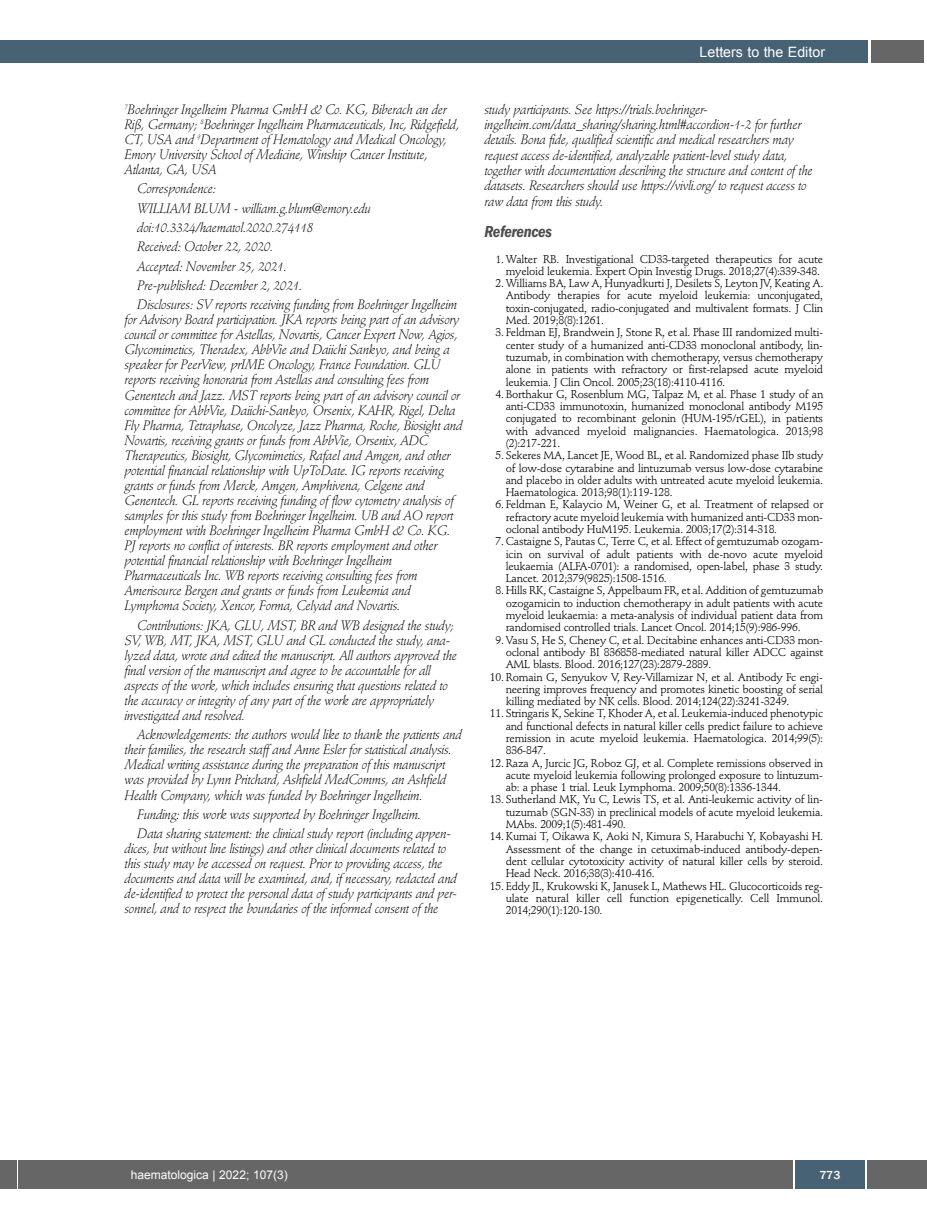
<style>
.page{position:relative;width:927px;height:1225px;background:#fff}
.page>*{position:absolute;margin:0;border:0;box-sizing:border-box;transform-origin:0 0}
.t1{font:italic 600 condensed 16.5px "Franklin Gothic";letter-spacing:-.02em;color:#4d4d4d}
.t2{font:14.25px "Arial";color:#fff}
.t3{font:italic 300 13.5px/15px "Stempel Schneidler";letter-spacing:-.02em;color:#000}
.t4{font:12px "Arial";color:#fff}
.t5{font:500 12px "Franklin Gothic";color:#fff}
.t6{font:11.25px/12.3px "Stempel Schneidler";letter-spacing:-.02em;color:#000;text-align:justify}
.s1{font-size:10.5px}
</style>
<div class="page">
<div style="left:19px;top:1160px;width:908px;height:28px;background:#666"></div>
<div style="left:871px;top:40px;width:52px;height:22px;background:#666"></div>
<div style="left:18px;top:40px;width:849px;height:22px;background:#466274"></div>
<div style="left:795px;top:1160px;width:70px;height:28px;background:#466274"></div>
<hr style="left:793px;top:1160px;width:2px;height:28px;background:#fff">
<hr style="left:865px;top:1160px;width:2px;height:28px;background:#fff">
<div style="left:0;top:1160px;width:17px;height:28px;background:#666"></div>
<div style="left:0;top:40px;width:19px;height:22px;background:#466274"></div>
<p class="t3" style="left:125px;top:103px;width:336px"><sup>7</sup>Boehringer Ingelheim Pharma GmbH &amp; Co. KG, Biberach an der Riß, Germany; <sup>8</sup>Boehringer Ingelheim Pharmaceuticals, Inc, Ridgefield, CT, USA and <sup>9</sup>Department of Hematology and Medical Oncology, Emory University School of Medicine, Winship Cancer Institute, Atlanta, GA, USA</p>
<p class="t3" style="left:137px;top:180px;width:321px;line-height:19.4px">Correspondence:<br>WILLIAM BLUM - william.g.blum@emory.edu doi:10.3324/haematol.2020.274118<br>Received: October 22, 2020.<br>Accepted: November 25, 2021.<br>Pre-published: December 2, 2021.<br>Disclosures: SV reports receiving funding from Boehringer Ingelheim</p>
<p class="t3" style="left:125px;top:313px;width:340px">for Advisory Board participation. JKA reports being part of an advisory council or committee for Astellas, Novartis, Cancer Expert Now, Agios, Glycomimetics, Theradex, AbbVie and Daiichi Sankyo, and being a speaker for PeerView, prIME Oncology, France Foundation. GLU reports receiving honoraria from Astellas and consulting fees from Genentech and Jazz. MST reports being part of an advisory council or committee for AbbVie, Daiichi-Sankyo, Orsenix, KAHR, Rigel, Delta Fly Pharma, Tetraphase, Oncolyze, Jazz Pharma, Roche, Biosight and Novartis, receiving grants or funds from AbbVie, Orsenix, ADC Therapeutics, Biosight, Glycomimetics, Rafael and Amgen, and other potential financial relationship with UpToDate. IG reports receiving grants or funds from Merck, Amgen, Amphivena, Celgene and Genentech. GL reports receiving funding of flow cytometry analysis of samples for this study from Boehringer Ingelheim. UB and AO report employment with Boehringer Ingelheim Pharma GmbH &amp; Co. KG.<br>PJ reports no conflict of interests. BR reports employment and other potential financial relationship with Boehringer Ingelheim Pharmaceuticals Inc. WB reports receiving consulting fees from Amerisource Bergen and grants or funds from Leukemia and Lymphoma Society, Xencor, Forma, Celyad and Novartis.</p>
<p class="t3" style="left:125px;top:619px;width:334px;text-indent:13px">Contributions: JKA, GLU, MST, BR and WB designed the study; SV, WB, MT, JKA, MST, GLU and GL conducted the study, ana&shy;lyzed data, wrote and edited the manuscript. All authors approved the final version of the manuscript and agree to be accountable for all aspects of the work, which includes ensuring that questions related to the accuracy or integrity of any part of the work are appropriately investigated and resolved.</p>
<p class="t3" style="left:125px;top:728px;width:339px;text-indent:13px">Acknowledgements: the authors would like to thank the patients and their families, the research staff and Anne Esler for statistical analysis.<br>Medical writing assistance during the preparation of this manuscript was provided by Lynn Pritchard, Ashfield MedComms, an Ashfield Health Company, which was funded by Boehringer Ingelheim.</p>
<p class="t3" style="left:137px;top:806px;width:315px;line-height:19.4px">Funding: this work was supported by Boehringer Ingelheim.<br>Data sharing statement: the clinical study report (including appen-</p>
<p class="t3" style="left:125px;top:842px;width:334px">dices, but without line listings) and other clinical documents related to this study may be accessed on request. Prior to providing access, the documents and data will be examined, and, if necessary, redacted and de-identified to protect the personal data of study participants and per&shy;sonnel, and to respect the boundaries of the informed consent of the</p>
<p class="t2" style="left:699px;top:44px;width:127px">Letters to the Editor</p>
<p class="t3" style="left:484px;top:103px;width:330px">study participants. See https://trials.boehringer&shy;ingelheim.com/data_sharing/sharing.html#accordion-1-2 for further details. Bona fide, qualified scientific and medical researchers may request access de-identified, analyzable patient-level study data, together with documentation describing the structure and content of the datasets. Researchers should use https://vivli.org/ to request access to raw data from this study.</p>
<p class="t1" style="left:484px;top:226px;width:69px">References</p>
<p class="t6" style="left:496px;top:254px;width:329px;text-align:right"><span class="s1">1</span>. Walter RB. Investigational CD33-targeted therapeutics for acute myeloid leukemia. Expert Opin Investig Drugs. 2018;27(4):339-348.</p>
<p class="t6" style="left:506px;top:278px;width:319px;text-indent:-10px">2. Williams BA, Law A, Hunyadkurti J, Desilets S, Leyton JV, Keating A.<br>Antibody therapies for acute myeloid leukemia: unconjugated, toxin-conjugated, radio-conjugated and multivalent formats. J Clin Med. 2019;8(8):1261.</p>
<p class="t6" style="left:506px;top:327px;width:319px;text-indent:-10px">3. Feldman EJ, Brandwein J, Stone R, et al. Phase III randomized multi&shy;center study of a humanized anti-CD33 monoclonal antibody, lin&shy;tuzumab, in combination with chemotherapy, versus chemotherapy alone in patients with refractory or first-relapsed acute myeloid leukemia. J Clin Oncol. 2005;23(18):4110-4116.</p>
<p class="t6" style="left:506px;top:389px;width:319px;text-indent:-10px">4. Borthakur G, Rosenblum MG, Talpaz M, et al. Phase 1 study of an anti-CD33 immunotoxin, humanized monoclonal antibody M195 conjugated to recombinant gelonin (HUM-195/rGEL), in patients with advanced myeloid malignancies. Haematologica. 2013;98 (2):217-221.</p>
<p class="t6" style="left:506px;top:450px;width:319px;text-indent:-10px">5. Sekeres MA, Lancet JE, Wood BL, et al. Randomized phase IIb study of low-dose cytarabine and lintuzumab versus low-dose cytarabine and placebo in older adults with untreated acute myeloid leukemia.<br>Haematologica. 2013;98(1):119-128.</p>
<p class="t6" style="left:506px;top:499px;width:319px;text-indent:-10px">6. Feldman E, Kalaycio M, Weiner G, et al. Treatment of relapsed or refractory acute myeloid leukemia with humanized anti-CD33 mon&shy;oclonal antibody HuM195. Leukemia. 2003;17(2):314-318.</p>
<p class="t6" style="left:506px;top:536px;width:319px;text-indent:-10px">7. Castaigne S, Pautas C, Terre C, et al. Effect of gemtuzumab ozogam&shy;icin on survival of adult patients with de-novo acute myeloid leukaemia (ALFA-0701): a randomised, open-label, phase 3 study.<br>Lancet. 2012;379(9825):1508-1516.</p>
<p class="t6" style="left:506px;top:585px;width:319px;text-indent:-10px">8. Hills RK, Castaigne S, Appelbaum FR, et al. Addition of gemtuzumab ozogamicin to induction chemotherapy in adult patients with acute myeloid leukaemia: a meta-analysis of individual patient data from randomised controlled trials. Lancet Oncol. 2014;15(9):986-996.</p>
<p class="t6" style="left:506px;top:635px;width:319px;text-indent:-10px">9. Vasu S, He S, Cheney C, et al. Decitabine enhances anti-CD33 mon&shy;oclonal antibody BI 836858-mediated natural killer ADCC against AML blasts. Blood. 2016;127(23):2879-2889.</p>
<p class="t6" style="left:506px;top:671px;width:319px;text-indent:-16px">10. Romain G, Senyukov V, Rey-Villamizar N, et al. Antibody Fc engi&shy;neering improves frequency and promotes kinetic boosting of serial killing mediated by NK cells. Blood. 2014;124(22):3241-3249.</p>
<p class="t6" style="left:506px;top:708px;width:319px;text-indent:-16px">11. Stringaris K, Sekine T, Khoder A, et al. Leukemia-induced phenotypic and functional defects in natural killer cells predict failure to achieve remission in acute myeloid leukemia. Haematologica. 2014;99(5):<br>836-847.</p>
<p class="t6" style="left:506px;top:757px;width:319px;text-indent:-16px">12. Raza A, Jurcic JG, Roboz GJ, et al. Complete remissions observed in acute myeloid leukemia following prolonged exposure to lintuzum&shy;ab: a phase 1 trial. Leuk Lymphoma. 2009;50(8):1336-1344.</p>
<p class="t6" style="left:506px;top:794px;width:319px;text-indent:-16px">13. Sutherland MK, Yu C, Lewis TS, et al. Anti-leukemic activity of lin&shy;tuzumab (SGN-33) in preclinical models of acute myeloid leukemia.<br>MAbs. 2009;1(5):481-490.</p>
<p class="t6" style="left:506px;top:831px;width:319px;text-indent:-16px">14. Kumai T, Oikawa K, Aoki N, Kimura S, Harabuchi Y, Kobayashi H.<br>Assessment of the change in cetuximab-induced antibody-depen&shy;dent cellular cytotoxicity activity of natural killer cells by steroid.<br>Head Neck. 2016;38(3):410-416.</p>
<p class="t6" style="left:506px;top:880px;width:319px;text-indent:-16px">15. Eddy JL, Krukowski K, Janusek L, Mathews HL. Glucocorticoids reg&shy;ulate natural killer cell function epigenetically. Cell Immunol.<br>2014;290(1):120-130.</p>
<p class="t4" style="left:131px;top:1168px;width:158px">haematologica | 2022; 107(3)</p>
<p class="t5" style="left:819px;top:1167px;width:22px">773</p>
</div>
